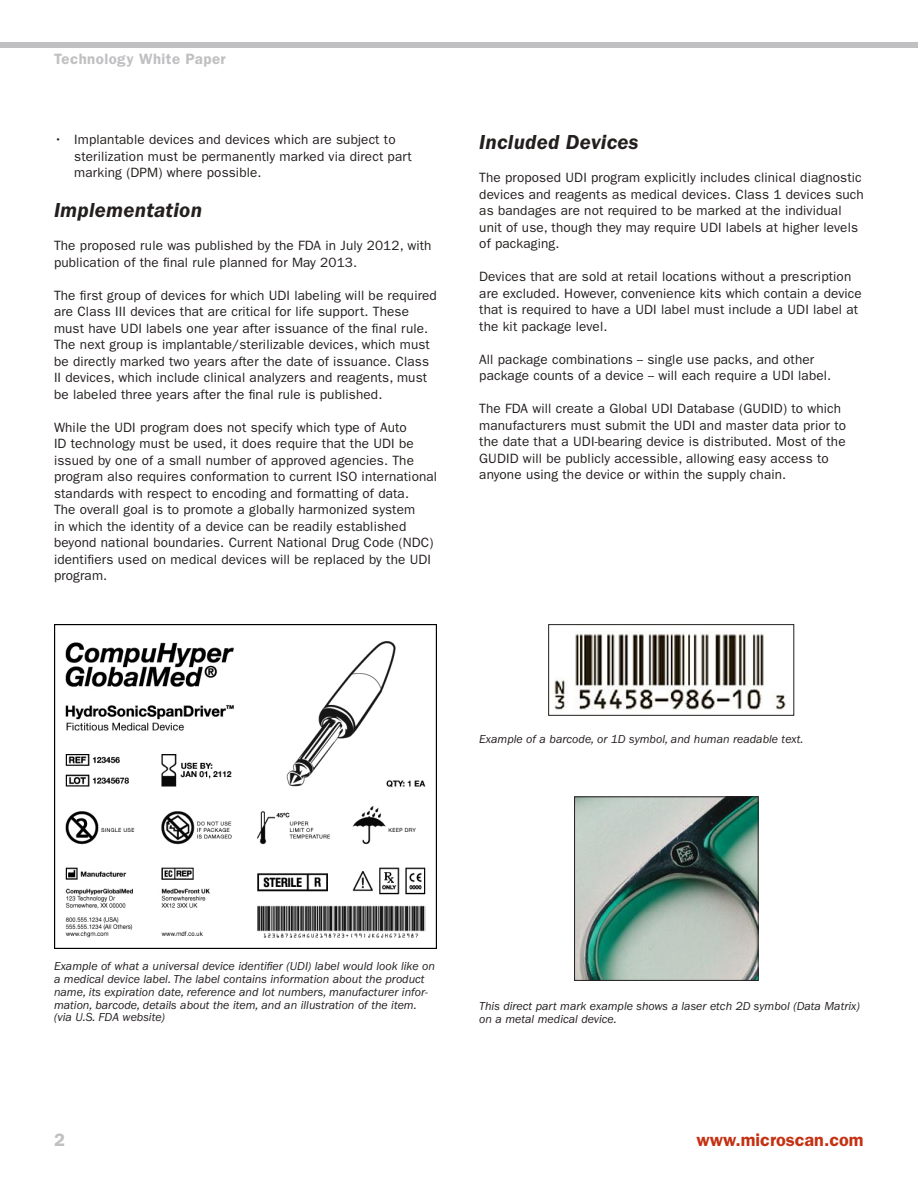
<style>
.page{position:relative;width:918px;height:1188px;background:#fff}
.page>*{position:absolute;margin:0;border:0;box-sizing:border-box;transform-origin:0 0}
.t1{font:italic 600 21px "ITC Franklin Gothic Std";letter-spacing:.01em;color:#241f1f}
.t2{font:600 18px "ITC Franklin Gothic Std";color:#c43113}
.t3{font:600 18px "ITC Franklin Gothic Std";color:#c0bfc1}
.t4{font:600 15px "ITC Franklin Gothic Std";letter-spacing:.03em;color:#c0bfc1}
.t5{font:13.5px/16.5px "ITC Franklin Gothic Std";letter-spacing:.01em;color:#241f1f}
.t6{font:italic 12px/12.8px "ITC Franklin Gothic Std";color:#241f1f}
</style>
<div class="page">
<div style="left:0;top:43px;width:918px;height:5px;background:#c0bfc1"></div>
<img style="left:54px;top:624px;width:383px;height:324px">
<img style="left:554px;top:633px;width:232px;height:77px">
<div style="left:548px;top:624px;width:246px;height:92px;border:1px solid #241f1f"></div>
<img style="left:576px;top:798px;width:181px;height:181px">
<div style="left:574px;top:796px;width:185px;height:185px;border:1px solid #241f1f"></div>
<p class="t4" style="left:54px;top:50px;width:173px">Technology White Paper</p>
<p class="t5" style="left:74px;top:132px;width:339px;text-indent:-20px">• Implantable devices and devices which are subject to sterilization must be permanently marked via direct part marking (DPM) where possible.</p>
<h1 class="t1" style="left:54px;top:198px;width:150px">Implementation</h1>
<p class="t5" style="left:54px;top:237px;width:379px">The proposed rule was published by the FDA in July 2012, with publication of the final rule planned for May 2013.</p>
<p class="t5" style="left:54px;top:287px;width:384px">The first group of devices for which UDI labeling will be required are Class III devices that are critical for life support. These must have UDI labels one year after issuance of the final rule.<br>The next group is implantable/sterilizable devices, which must be directly marked two years after the date of issuance. Class II devices, which include clinical analyzers and reagents, must be labeled three years after the final rule is published.</p>
<p class="t5" style="left:54px;top:419px;width:385px">While the UDI program does not specify which type of Auto<br>ID technology must be used, it does require that the UDI be issued by one of a small number of approved agencies. The program also requires conformation to current ISO international standards with respect to encoding and formatting of data.<br>The overall goal is to promote a globally harmonized system<br>in which the identity of a device can be readily established beyond national boundaries. Current National Drug Code (NDC) identifiers used on medical devices will be replaced by the UDI program.</p>
<h1 class="t1" style="left:479px;top:131px;width:161px">Included Devices</h1>
<p class="t5" style="left:479px;top:170px;width:386px">The proposed UDI program explicitly includes clinical diagnostic devices and reagents as medical devices. Class 1 devices such as bandages are not required to be marked at the individual unit of use, though they may require UDI labels at higher levels of packaging.</p>
<p class="t5" style="left:479px;top:269px;width:384px">Devices that are sold at retail locations without a prescription are excluded. However, convenience kits which contain a device that is required to have a UDI label must include a UDI label at the kit package level.</p>
<p class="t5" style="left:479px;top:351px;width:354px">All package combinations -- single use packs, and other package counts of a device -- will each require a UDI label.</p>
<p class="t5" style="left:479px;top:401px;width:368px">The FDA will create a Global UDI Database (GUDID) to which manufacturers must submit the UDI and master data prior to the date that a UDI-bearing device is distributed. Most of the GUDID will be publicly accessible, allowing easy access to anyone using the device or within the supply chain.</p>
<p class="t6" style="left:479px;top:733px;width:326px">Example of a barcode, or 1D symbol, and human readable text.</p>
<p class="t6" style="left:54px;top:960px;width:383px">Example of what a universal device identifier (UDI) label would look like on a medical device label. The label contains information about the product name, its expiration date, reference and lot numbers, manufacturer infor&shy;mation, barcode, details about the item, and an illustration of the item. (via U.S. FDA website)</p>
<p class="t6" style="left:479px;top:1000px;width:382px">This direct part mark example shows a laser etch 2D symbol (Data Matrix) on a metal medical device.</p>
<h2 class="t3" style="left:54px;top:1130px;width:12px">2</h2>
<h2 class="t2" style="left:697px;top:1130px;width:169px">www.microscan.com</h2>
</div>
